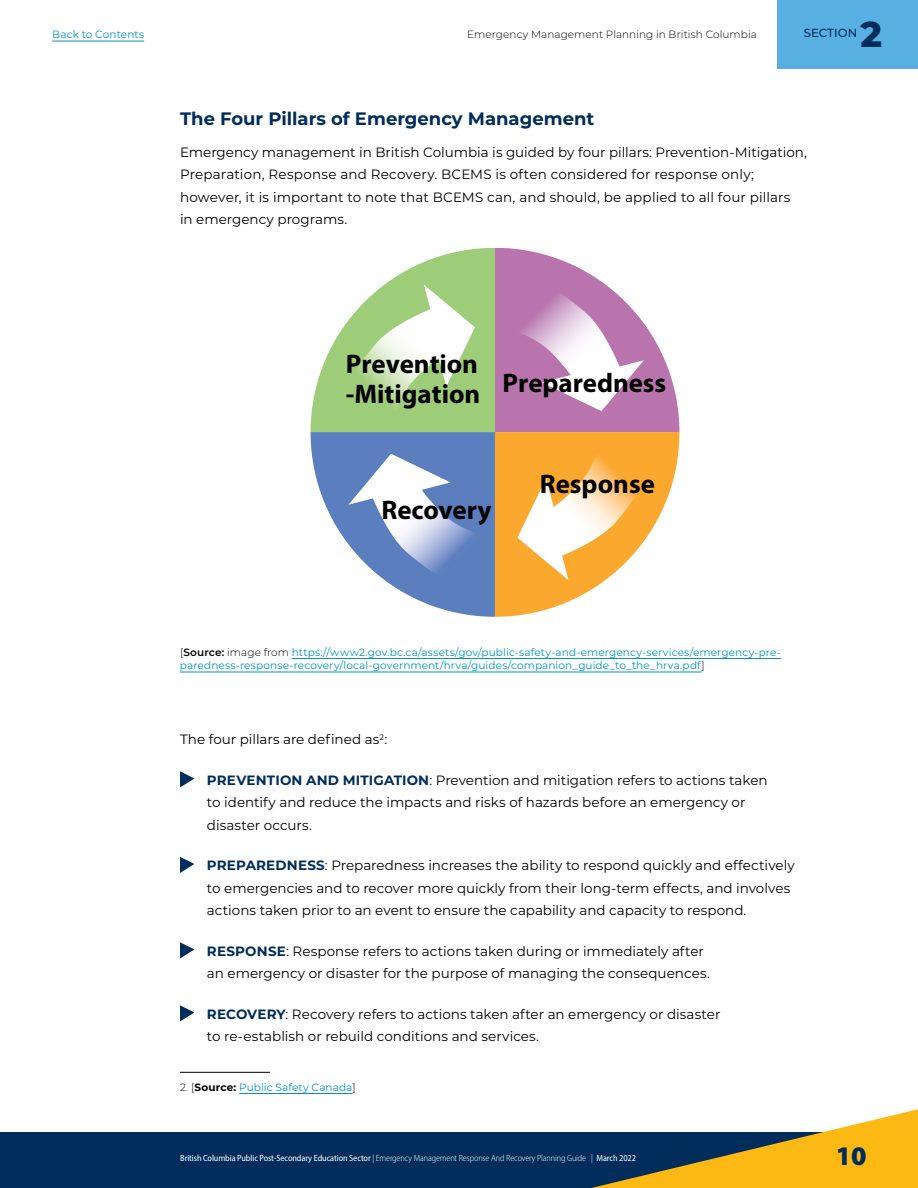
<style>
.page{position:relative;width:918px;height:1188px;background:#fff}
.page>*{position:absolute;margin:0;border:0;box-sizing:border-box;transform-origin:0 0}
.t1{font:800 36px "Montserrat";color:#002d5b}
.t2{font:900 27px "Myriad Pro";color:#002d5b}
.t3{font:700 26.85px "Myriad Pro";color:#000}
.t4{font:700 18px "Montserrat";color:#002d5b}
.t5{font:13.5px/22.5px "Montserrat";color:#000}
.t6{font:500 11.7px "Montserrat";color:#002d5b}
.t7{font:10.5px/13.5px "Montserrat";letter-spacing:.01em;color:#0092c8}
.t8{font:300 10.5px "Montserrat";letter-spacing:.005em;color:#000}
.t9{font:semi-condensed 9px "Myriad Pro";letter-spacing:-.01em;color:#fff}
.s1{font-weight:300;color:#000}
.s2{font-weight:600;color:#000}
.s3{font-weight:700;color:#002d5b}
.s4{font-weight:700;color:#000}
.s5{font-weight:300}
</style>
<div class="page">
<div style="left:0;top:1132px;width:878px;height:56px;background:#002d5b"></div>
<svg style="left:591px;top:1109px;width:327px;height:79px"></svg>
<div style="left:777px;top:0;width:141px;height:69px;background:#58b0e2"></div>
<hr style="left:52px;top:41px;width:92px;height:1px;background:#0092c8">
<hr style="left:292px;top:658px;width:489px;height:1px;background:#0092c8">
<hr style="left:180px;top:672px;width:522px;height:1px;background:#0092c8">
<hr style="left:180px;top:1072px;width:90px;height:1px;background:#000">
<hr style="left:239px;top:1093px;width:113px;height:1px;background:#0092c8">
<svg style="left:311px;top:248px;width:368px;height:369px"></svg>
<img style="left:517px;top:453px;width:143px;height:127px">
<img style="left:516px;top:269px;width:128px;height:142px">
<img style="left:333px;top:285px;width:142px;height:127px">
<img style="left:348px;top:454px;width:128px;height:142px">
<svg style="left:180px;top:771px;width:14px;height:17px"></svg>
<svg style="left:180px;top:857px;width:14px;height:16px"></svg>
<svg style="left:180px;top:942px;width:14px;height:16px"></svg>
<svg style="left:180px;top:1005px;width:14px;height:17px"></svg>
<p class="t7" style="left:52px;top:27px;width:94px">Back to Contents</p>
<p class="t8" style="left:467px;top:27px;width:291px">Emergency Management Planning in British Columbia</p>
<p class="t6" style="left:804px;top:25px;width:55px">SECTION</p>
<h1 class="t1" style="left:860px;top:8px;width:23px">2</h1>
<h3 class="t4" style="left:180px;top:106px;width:416px">The Four Pillars of Emergency Management</h3>
<p class="t5" style="left:180px;top:140px;width:629px">Emergency management in British Columbia is guided by four pillars: Prevention-Mitigation, Preparation, Response and Recovery. BCEMS is often considered for response only; however, it is important to note that BCEMS can, and should, be applied to all four pillars<br>in emergency programs.</p>
<h3 class="t3" style="left:346px;top:347px;width:134px">Prevention</h3>
<h3 class="t3" style="left:346px;top:366px;width:322px">-Mitigation Preparedness</h3>
<h3 class="t3" style="left:381px;top:492px;width:112px">Recovery</h3>
<h3 class="t3" style="left:540px;top:466px;width:117px">Response</h3>
<p class="t7" style="left:180px;top:645px;width:602px"><span class="s1">[</span><span class="s2">Source:</span> <span class="s1">image from</span> https://www2.gov.bc.ca/assets/gov/public-safety-and-emergency-services/emergency-pre&shy;paredness-response-recovery/local-government/hrva/guides/companion_guide_to_the_hrva.pdf<span class="s1">]</span></p>
<p class="t5" style="left:180px;top:727px;width:209px">The four pillars are defined as<sup>2</sup>:</p>
<p class="t5" style="left:207px;top:768px;width:562px"><span class="s3">PREVENTION AND MITIGATION</span>: Prevention and mitigation refers to actions taken to identify and reduce the impacts and risks of hazards before an emergency or disaster occurs.</p>
<p class="t5" style="left:207px;top:853px;width:589px"><span class="s3">PREPAREDNESS</span>: Preparedness increases the ability to respond quickly and effectively to emergencies and to recover more quickly from their long-term effects, and involves actions taken prior to an event to ensure the capability and capacity to respond.</p>
<p class="t5" style="left:207px;top:939px;width:504px"><span class="s3">RESPONSE</span>: Response refers to actions taken during or immediately after an emergency or disaster for the purpose of managing the consequences.</p>
<p class="t5" style="left:207px;top:1002px;width:515px"><span class="s3">RECOVERY</span>: Recovery refers to actions taken after an emergency or disaster to re-establish or rebuild conditions and services.</p>
<p class="t7" style="left:180px;top:1080px;width:177px"><span class="s1">2. [</span><span class="s4">Source:</span> Public Safety Canada<span class="s1">]</span></p>
<p class="t9" style="left:180px;top:1153px;width:457px">British Columbia Public Post-Secondary Education Sector <span class="s5">| Emergency Management Response And Recovery Planning Guide |</span> March 2022</p>
<h2 class="t2" style="left:836px;top:1138px;width:32px">10</h2>
</div>
